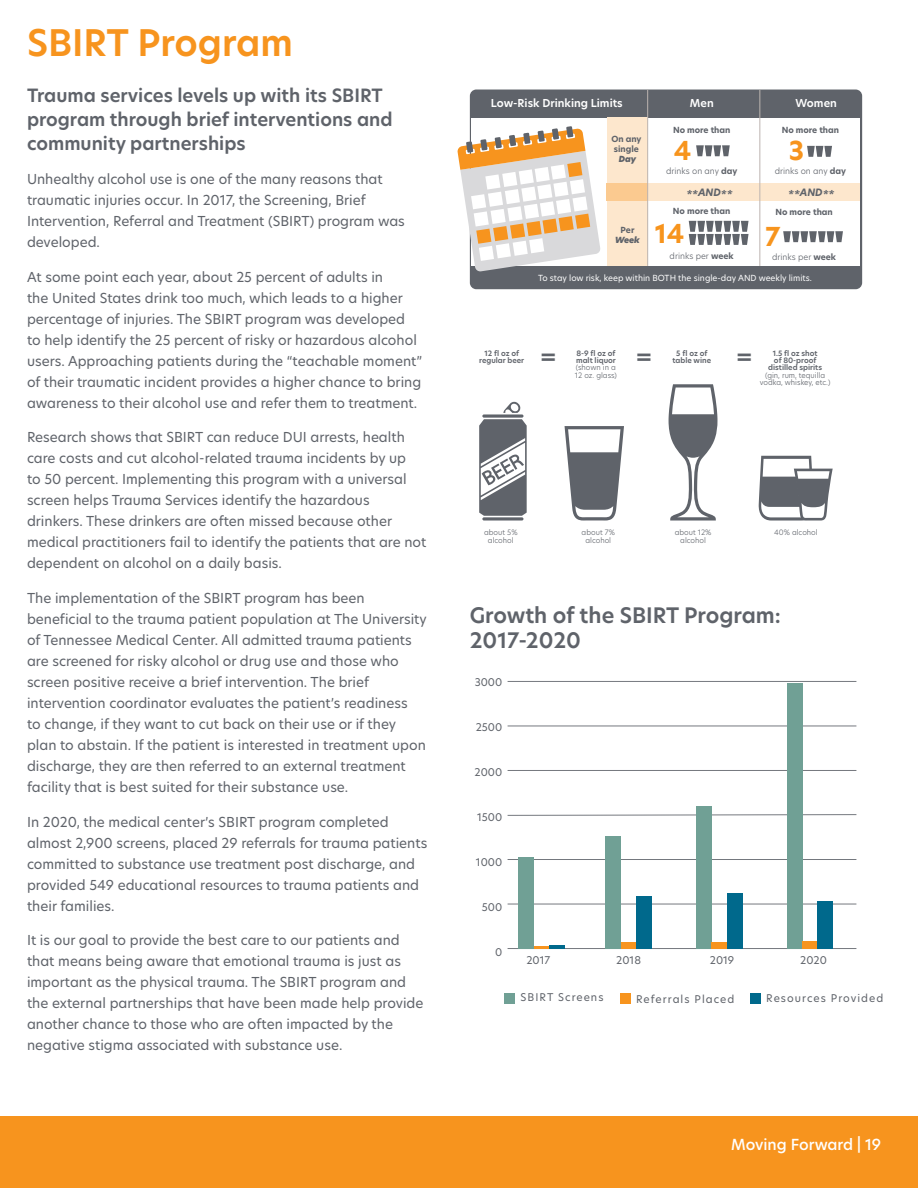
<style>
.page{position:relative;width:918px;height:1188px;background:#fff}
.page>*{position:absolute;margin:0;border:0;box-sizing:border-box;transform-origin:0 0}
.t1{font:600 36px "Hero New";color:#f7941e}
.t2{font:700 25.65px "Hero New";color:#f7941d}
.t3{font:600 23.55px "Hero New";color:#5f636a}
.t4{font:600 21px/25.5px "Hero New";color:#5f636a}
.t5{font:600 18px/24px "Hero New";color:#5f636a}
.t6{font:500 15px "Hero New";color:#fff}
.t7{font:13.5px/21px "Hero New";color:#5f636a}
.t8{font:600 10.8px "Hero New";color:#fff}
.t9{font:10.5px "Hero New";letter-spacing:.1em;color:#5f636a}
.t10{font:10.5px "Hero New";letter-spacing:.08em;color:#5f636a}
.t11{font:italic 700 10.05px "Hero New";color:#5f636a}
.t12{font:8.25px "Hero New";color:#fff}
.t13{font:700 8.25px/9.9px "Hero New";color:#5f636a}
.t14{font:300 8.25px "Hero New";color:#5f636a}
.t15{font:italic 8.25px "Hero New Super";color:#5f636a}
.t16{font:300 7.35px/7.4px "Hero New";color:#5f636a;text-align:center}
.t17{font:600 7.35px/7.4px "Hero New";color:#5f636a;text-align:center}
.s1{font-weight:700}
</style>
<div class="page">
<div style="left:0;top:1117px;width:918px;height:71px;background:#f7941e"></div>
<svg style="left:482px;top:517px;width:42px;height:4px"></svg>
<svg style="left:482px;top:414px;width:42px;height:4px"></svg>
<svg style="left:503px;top:401px;width:18px;height:12px"></svg>
<svg style="left:479px;top:419px;width:48px;height:97px"></svg>
<svg style="left:759px;top:456px;width:74px;height:65px"></svg>
<svg style="left:669px;top:384px;width:49px;height:137px"></svg>
<svg style="left:565px;top:426px;width:59px;height:95px"></svg>
<div style="left:470px;top:90px;width:392px;height:199px;background:#5f636a;border-radius:6px"></div>
<div style="left:471px;top:118px;width:389px;height:148px;background:#fff"></div>
<div style="left:607px;top:118px;width:40px;height:148px;background:#fde7cd"></div>
<div style="left:607px;top:183px;width:253px;height:18px;background:#fde7cd"></div>
<div style="left:607px;top:183px;width:41px;height:18px;background:#fbca90"></div>
<svg style="left:458px;top:126px;width:142px;height:146px"></svg>
<hr style="left:647px;top:90px;width:1px;height:176px;background:#bcb4b0">
<hr style="left:760px;top:90px;width:1px;height:176px;background:#bcb4b0">
<svg style="left:696px;top:145px;width:34px;height:11px"></svg>
<svg style="left:689px;top:221px;width:60px;height:24px"></svg>
<svg style="left:807px;top:146px;width:25px;height:11px"></svg>
<svg style="left:783px;top:231px;width:60px;height:11px"></svg>
<hr style="left:508px;top:726px;width:348px;height:1px;background:#5f636a">
<hr style="left:508px;top:681px;width:348px;height:1px;background:#5f636a">
<hr style="left:508px;top:770px;width:348px;height:1px;background:#5f636a">
<svg style="left:507px;top:814px;width:350px;height:2px"></svg>
<hr style="left:508px;top:859px;width:348px;height:1px;background:#5f636a">
<hr style="left:508px;top:904px;width:348px;height:1px;background:#5f636a">
<hr style="left:508px;top:948px;width:348px;height:1px;background:#5f636a">
<div style="left:518px;top:857px;width:16px;height:92px;background:#70a095"></div>
<div style="left:605px;top:836px;width:16px;height:113px;background:#70a095"></div>
<div style="left:696px;top:806px;width:16px;height:143px;background:#70a095"></div>
<div style="left:787px;top:683px;width:15px;height:266px;background:#70a095"></div>
<svg style="left:534px;top:947px;width:15px;height:2px"></svg>
<div style="left:621px;top:943px;width:16px;height:6px;background:#f7941e"></div>
<div style="left:712px;top:942px;width:15px;height:7px;background:#f7941e"></div>
<div style="left:802px;top:941px;width:16px;height:8px;background:#f7941e"></div>
<hr style="left:549px;top:945px;width:16px;height:4px;background:#00698c">
<div style="left:636px;top:896px;width:16px;height:53px;background:#00698c"></div>
<div style="left:727px;top:893px;width:15px;height:56px;background:#00698c"></div>
<div style="left:818px;top:901px;width:15px;height:48px;background:#00698c"></div>
<div style="left:504px;top:993px;width:11px;height:11px;background:#70a095"></div>
<div style="left:620px;top:993px;width:11px;height:11px;background:#f7941e"></div>
<div style="left:750px;top:993px;width:11px;height:11px;background:#00698c"></div>
<h1 class="t1" style="left:27px;top:18px;width:267px">SBIRT Program</h1>
<h3 class="t5" style="left:27px;top:83px;width:367px">Trauma services levels up with its SBIRT program through brief interventions and community partnerships</h3>
<p class="t7" style="left:27px;top:169px;width:379px">Unhealthy alcohol use is one of the many reasons that traumatic injuries occur. In 2017, the Screening, Brief Intervention, Referral and Treatment (SBIRT) program was developed.</p>
<p class="t7" style="left:27px;top:266px;width:397px">At some point each year, about 25 percent of adults in<br>the United States drink too much, which leads to a higher percentage of injuries. The SBIRT program was developed to help identify the 25 percent of risky or hazardous alcohol users. Approaching patients during the “teachable moment” of their traumatic incident provides a higher chance to bring awareness to their alcohol use and refer them to treatment.</p>
<p class="t7" style="left:27px;top:427px;width:401px">Research shows that SBIRT can reduce DUI arrests, health care costs and cut alcohol-related trauma incidents by up<br>to 50 percent. Implementing this program with a universal screen helps Trauma Services identify the hazardous drinkers. These drinkers are often missed because other medical practitioners fail to identify the patients that are not dependent on alcohol on a daily basis.</p>
<p class="t7" style="left:27px;top:587px;width:401px">The implementation of the SBIRT program has been beneficial to the trauma patient population at The University of Tennessee Medical Center. All admitted trauma patients are screened for risky alcohol or drug use and those who screen positive receive a brief intervention. The brief intervention coordinator evaluates the patient’s readiness<br>to change, if they want to cut back on their use or if they plan to abstain. If the patient is interested in treatment upon discharge, they are then referred to an external treatment facility that is best suited for their substance use.</p>
<p class="t7" style="left:27px;top:811px;width:402px">In 2020, the medical center’s SBIRT program completed almost 2,900 screens, placed 29 referrals for trauma patients committed to substance use treatment post discharge, and provided 549 educational resources to trauma patients and their families.</p>
<p class="t7" style="left:27px;top:929px;width:398px">It is our goal to provide the best care to our patients and that means being aware that emotional trauma is just as important as the physical trauma. The SBIRT program and the external partnerships that have been made help provide another chance to those who are often impacted by the negative stigma associated with substance use.</p>
<p class="t8" style="left:491px;top:96px;width:133px">Low-Risk Drinking Limits</p>
<p class="t8" style="left:690px;top:96px;width:25px">Men</p>
<p class="t8" style="left:796px;top:96px;width:43px">Women</p>
<p class="t13" style="left:611px;top:134px;width:32px">On any single</p>
<p class="t15" style="left:619px;top:153px;width:19px">Day</p>
<p class="t13" style="left:673px;top:125px;width:59px">No more than</p>
<p class="t14" style="left:666px;top:165px;width:73px">drinks on any <span class="s1">day</span></p>
<h2 class="t2" style="left:674px;top:133px;width:19px">4</h2>
<p class="t13" style="left:782px;top:125px;width:59px">No more than</p>
<h2 class="t2" style="left:789px;top:133px;width:17px">3</h2>
<p class="t14" style="left:775px;top:166px;width:73px">drinks on any <span class="s1">day</span></p>
<p class="t11" style="left:686px;top:187px;width:48px">**AND**</p>
<p class="t11" style="left:788px;top:187px;width:48px">**AND**</p>
<p class="t13" style="left:673px;top:206px;width:59px">No more than</p>
<p class="t13" style="left:775px;top:207px;width:59px">No more than</p>
<p class="t13" style="left:621px;top:225px;width:15px">Per</p>
<p class="t15" style="left:615px;top:234px;width:26px">Week</p>
<h2 class="t2" style="left:655px;top:216px;width:31px">14</h2>
<h2 class="t2" style="left:765px;top:219px;width:17px">7</h2>
<p class="t14" style="left:670px;top:250px;width:66px">drinks per <span class="s1">week</span></p>
<p class="t14" style="left:772px;top:251px;width:66px">drinks per <span class="s1">week</span></p>
<p class="t12" style="left:538px;top:272px;width:275px">To stay low risk, keep within BOTH the single-day AND weekly limits.</p>
<p class="t17" style="left:479px;top:349px;width:47px">12 fl oz of regular beer</p>
<p class="t17" style="left:672px;top:349px;width:40px">5 fl oz of table wine</p>
<p class="t17" style="left:576px;top:349px;width:41px;text-align:left">8-9 fl oz of malt liquor</p>
<p class="t16" style="left:575px;top:364px;width:44px;text-align:left">(shown in a<br>12 oz. glass)</p>
<h3 class="t3" style="left:540px;top:342px;width:18px">=</h3>
<h3 class="t3" style="left:636px;top:342px;width:18px">=</h3>
<h3 class="t3" style="left:736px;top:342px;width:18px">=</h3>
<p class="t17" style="left:768px;top:349px;width:55px">1.5 fl oz shot of 80-proof distilled spirits</p>
<p class="t16" style="left:760px;top:371px;width:72px">(gin, rum, tequilla vodka, whiskey, etc.)</p>
<p class="t16" style="left:484px;top:529px;width:35px">about 5% alcohol</p>
<p class="t16" style="left:675px;top:529px;width:38px">about 12% alcohol</p>
<p class="t16" style="left:582px;top:529px;width:35px">about 7%</p>
<p class="t16" style="left:774px;top:529px;width:45px">40% alcohol</p>
<p class="t16" style="left:585px;top:536px;width:27px">alcohol</p>
<h3 class="t4" style="left:470px;top:602px;width:313px">Growth of the SBIRT Program:<br>2017-2020</h3>
<p class="t10" style="left:475px;top:675px;width:29px">3000</p>
<p class="t10" style="left:476px;top:720px;width:28px">2500</p>
<p class="t10" style="left:475px;top:765px;width:29px">2000</p>
<p class="t10" style="left:477px;top:810px;width:27px">1500</p>
<p class="t10" style="left:476px;top:855px;width:28px">1000</p>
<p class="t10" style="left:482px;top:900px;width:22px">500</p>
<p class="t10" style="left:495px;top:945px;width:9px">0</p>
<p class="t10" style="left:526px;top:953px;width:25px">2017</p>
<p class="t10" style="left:616px;top:953px;width:26px">2018</p>
<p class="t10" style="left:710px;top:953px;width:26px">2019</p>
<p class="t10" style="left:800px;top:953px;width:28px">2020</p>
<p class="t9" style="left:521px;top:990px;width:85px">SBIRT Screens</p>
<p class="t9" style="left:636px;top:992px;width:100px">Referrals Placed</p>
<p class="t9" style="left:766px;top:991px;width:119px">Resources Provided</p>
<p class="t6" style="left:731px;top:1134px;width:152px">Moving Forward | 19</p>
</div>
